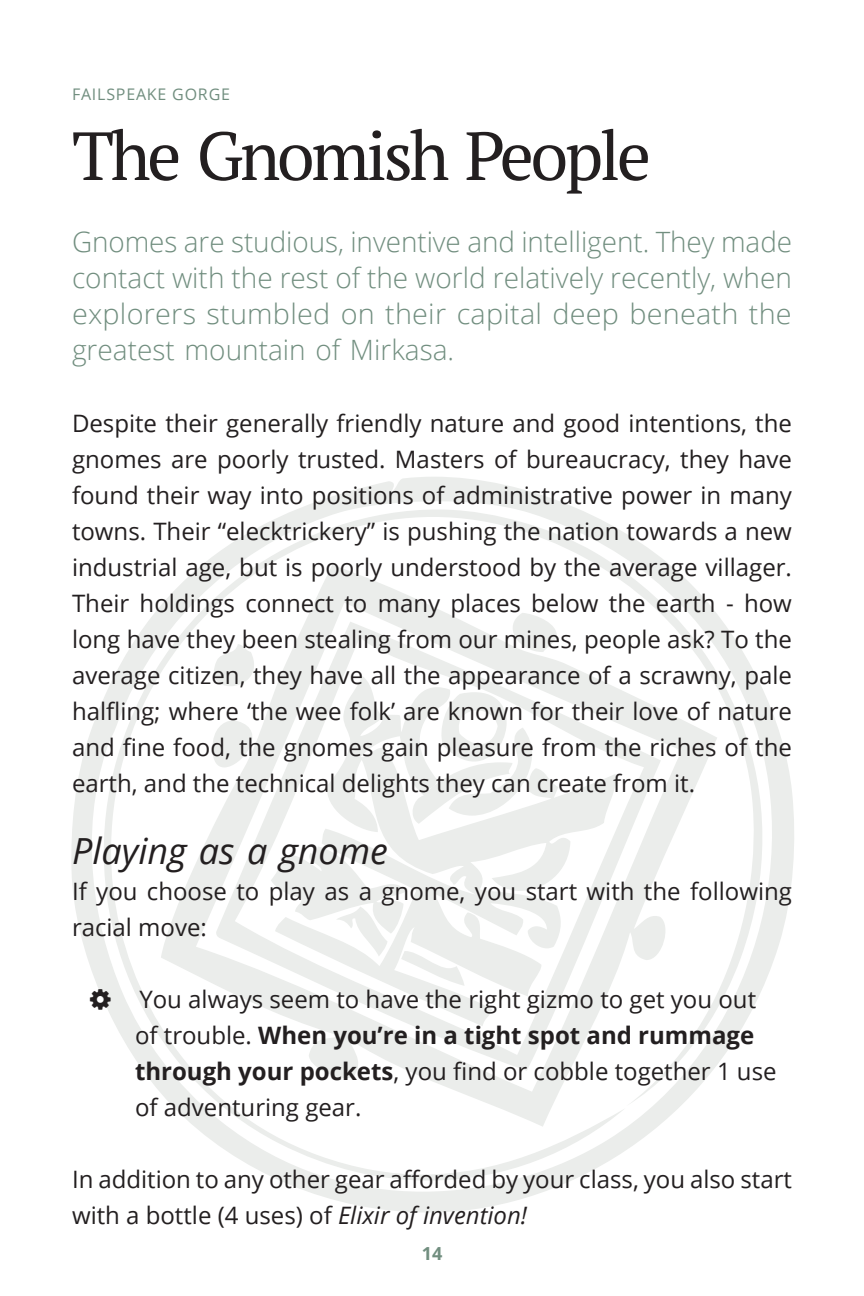
<style>
.page{position:relative;width:864px;height:1296px;background:#fff}
.page>*{position:absolute;margin:0;border:0;box-sizing:border-box;transform-origin:0 0}
.t1{font:68px "PT Serif";letter-spacing:-.05em;color:#231f20}
.t2{font:italic 36px "Open Sans";color:#231f20}
.t3{font:300 28px/36px "Open Sans";color:#718e7f;text-align:justify}
.t4{font:24px/36px "Open Sans";color:#231f20}
.t5{font:700 18px "Open Sans";color:#718e7f}
.t6{font:16px "Open Sans";letter-spacing:.05em;color:#718e7f}
.s1{font-weight:700}
.s2{font-style:italic}
</style>
<div class="page">
<svg style="left:71px;top:477px;width:723px;height:736px"></svg>
<svg style="left:90px;top:989px;width:21px;height:21px"></svg>
<p class="t6" style="left:72px;top:83px;width:160px">Failspeake GorGe</p>
<h1 class="t1" style="left:72px;top:112px;width:581px">The Gnomish People</h1>
<p class="t3" style="left:72px;top:223px;width:722px">Gnomes are studious, inventive and intelligent. They made contact with the rest of the world relatively recently, when explorers stumbled on their capital deep beneath the greatest mountain of Mirkasa.</p>
<p class="t4" style="left:72px;top:405px;width:722px;text-align:justify">Despite their generally friendly nature and good intentions, the gnomes are poorly trusted. Masters of bureaucracy, they have found their way into positions of administrative power in many towns. Their “elecktrickery” is pushing the nation towards a new industrial age, but is poorly understood by the average villager.<br>Their holdings connect to many places below the earth - how long have they been stealing from our mines, people ask? To the average citizen, they have all the appearance of a scrawny, pale halfling; where ‘the wee folk’ are known for their love of nature and fine food, the gnomes gain pleasure from the riches of the earth, and the technical delights they can create from it.</p>
<h2 class="t2" style="left:72px;top:826px;width:317px">Playing as a gnome</h2>
<p class="t4" style="left:72px;top:873px;width:721px">if you choose to play as a gnome, you start with the following racial move:</p>
<p class="t4" style="left:135px;top:981px;width:643px">You always seem to have the right gizmo to get you out of trouble. <span class="s1">when you’re in a tight spot and rummage through your pockets</span>, you find or cobble together 1 use of adventuring gear.</p>
<p class="t4" style="left:72px;top:1161px;width:721px">In addition to any other gear afforded by your class, you also start with a bottle (4 uses) of <span class="s2">Elixir of invention!</span></p>
<p class="t5" style="left:422px;top:1241px;width:22px">14</p>
</div>
